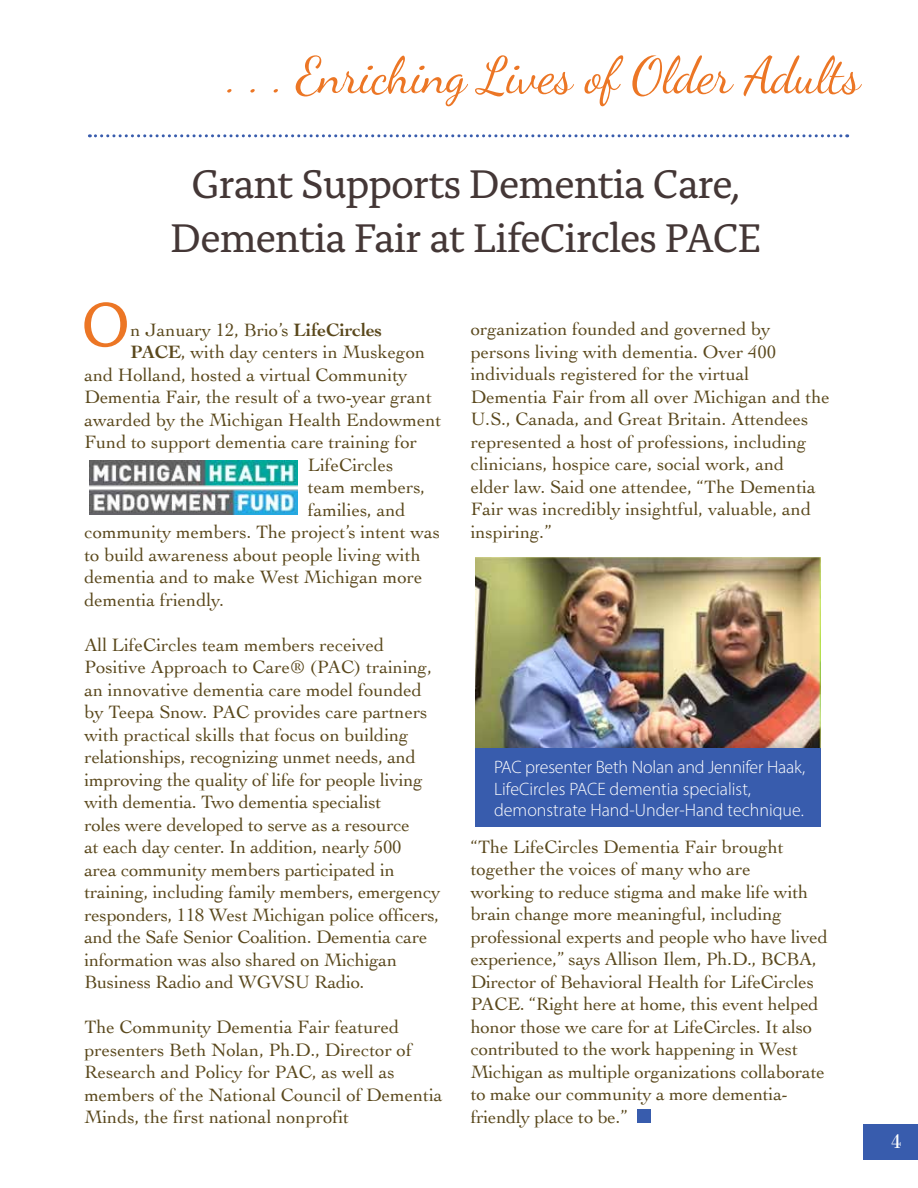
<style>
.page{position:relative;width:918px;height:1188px;background:#fff}
.page>*{position:absolute;margin:0;border:0;box-sizing:border-box;transform-origin:0 0}
.t1{font:66.15px "Alda OTCEV";color:#ec7625}
.t2{font:51px "Dancing Script";letter-spacing:-.01em;color:#ec7625}
.t3{font:42px/54px "Alda OTCEV";letter-spacing:-.03em;color:#443736;text-align:center}
.t4{font:21px "Bodoni";color:#fff}
.t5{font:18.75px/22.5px "Cochin";color:#5a481c}
.t6{font:300 18px/21.6px "Myriad Pro";color:#fff}
.s1{font-weight:700}
</style>
<div class="page">
<div style="left:637px;top:1109px;width:14px;height:14px;background:#385cad"></div>
<div style="left:863px;top:1124px;width:55px;height:36px;background:#385cad"></div>
<img style="left:476px;top:558px;width:345px;height:191px">
<div style="left:475px;top:749px;width:346px;height:78px;background:#385cad"></div>
<svg style="left:89px;top:134px;width:759px;height:3px"></svg>
<img style="left:89px;top:461px;width:209px;height:53px">
<h2 class="t2" style="left:227px;top:45px;width:635px">. . . Enriching Lives of Older Adults</h2>
<h3 class="t3" style="left:170px;top:154px;width:593px">Grant Supports Dementia Care,<br>Dementia Fair at LifeCircles PACE</h3>
<h1 class="t1" style="left:81px;top:275px;width:51px">O</h1>
<p class="t5" style="left:130px;top:318px;width:253px">n January 12, Brio’s <span class="s1">LifeCircles</span></p>
<p class="t5" style="left:130px;top:340px;width:296px"><span class="s1">PACE</span>, with day centers in Muskegon</p>
<p class="t5" style="left:84px;top:363px;width:325px">and Holland, hosted a virtual Community</p>
<p class="t5" style="left:84px;top:385px;width:349px">Dementia Fair, the result of a two-year grant</p>
<p class="t5" style="left:84px;top:408px;width:359px">awarded by the Michigan Health Endowment</p>
<p class="t5" style="left:84px;top:430px;width:334px">Fund to support dementia care training for</p>
<p class="t5" style="left:308px;top:453px;width:87px">LifeCircles</p>
<p class="t5" style="left:308px;top:475px;width:119px">team members,</p>
<p class="t5" style="left:308px;top:498px;width:99px">families, and</p>
<p class="t5" style="left:84px;top:520px;width:357px">community members. The project’s intent was</p>
<p class="t5" style="left:84px;top:543px;width:338px">to build awareness about people living with</p>
<p class="t5" style="left:84px;top:565px;width:340px">dementia and to make West Michigan more</p>
<p class="t5" style="left:84px;top:588px;width:141px">dementia friendly.</p>
<p class="t5" style="left:84px;top:633px;width:358px">All LifeCircles team members received Positive Approach to Care®️ (PAC) training, an innovative dementia care model founded by Teepa Snow. PAC provides care partners with practical skills that focus on building relationships, recognizing unmet needs, and improving the quality of life for people living with dementia. Two dementia specialist<br>roles were developed to serve as a resource<br>at each day center. In addition, nearly 500<br>area community members participated in training, including family members, emergency responders, 118 West Michigan police officers, and the Safe Senior Coalition. Dementia care information was also shared on Michigan Business Radio and WGVSU Radio.</p>
<p class="t5" style="left:84px;top:1015px;width:360px">The Community Dementia Fair featured presenters Beth Nolan, Ph.D., Director of Research and Policy for PAC, as well as members of the National Council of Dementia Minds, the first national nonprofit</p>
<p class="t5" style="left:471px;top:317px;width:361px">organization founded and governed by persons living with dementia. Over 400 individuals registered for the virtual Dementia Fair from all over Michigan and the U.S., Canada, and Great Britain. Attendees represented a host of professions, including clinicians, hospice care, social work, and<br>elder law. Said one attendee, “The Dementia Fair was incredibly insightful, valuable, and inspiring.”</p>
<p class="t6" style="left:494px;top:756px;width:313px">PAC presenter Beth Nolan and Jennifer Haak,<br>LifeCircles PACE dementia specialist, demonstrate Hand-Under-Hand technique.</p>
<p class="t5" style="left:471px;top:834px;width:359px">“The LifeCircles Dementia Fair brought together the voices of many who are<br>working to reduce stigma and make life with brain change more meaningful, including professional experts and people who have lived experience,” says Allison Ilem, Ph.D., BCBA, Director of Behavioral Health for LifeCircles PACE. “Right here at home, this event helped honor those we care for at LifeCircles. It also contributed to the work happening in West Michigan as multiple organizations collaborate to make our community a more dementia&shy;friendly place to be.”</p>
<p class="t4" style="left:891px;top:1129px;width:12px">4</p>
</div>
